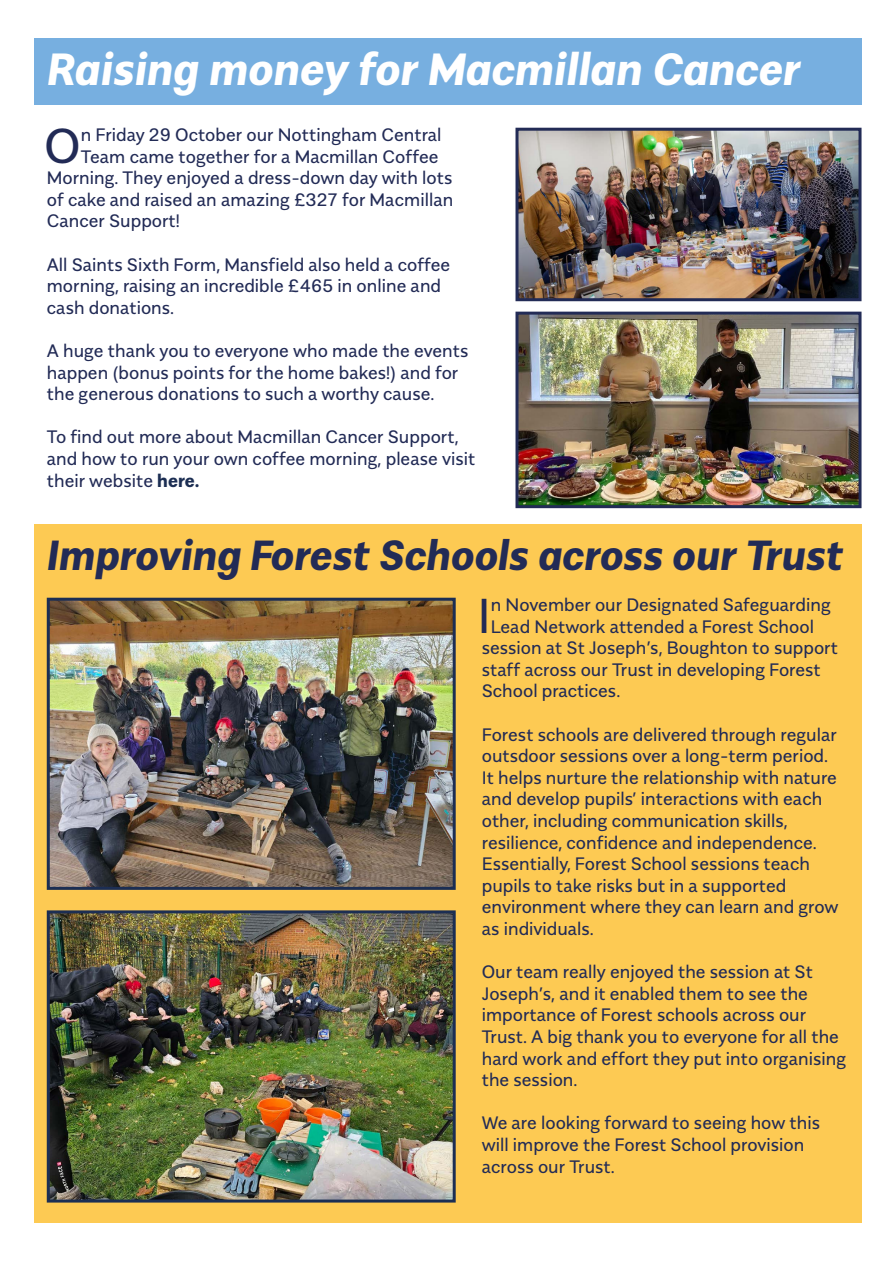
<style>
.page{position:relative;width:893px;height:1263px;background:#fff}
.page>*{position:absolute;margin:0;border:0;box-sizing:border-box;transform-origin:0 0}
.t1{font:48.9px "Alergia Normal";color:#222b56}
.t2{font:italic 700 45px "Alergia Normal";color:#fff}
.t3{font:italic 700 42px "Alergia Normal";color:#222b56}
.t4{font:18px/21.6px "Alergia Normal";color:#222b56}
.s1{font-weight:700;color:#1c2e53}
</style>
<div class="page">
<div style="left:34px;top:38px;width:827px;height:66px;background:#77afe0"></div>
<div style="left:34px;top:524px;width:827px;height:698px;background:#fdca53"></div>
<img style="left:519px;top:132px;width:338px;height:165px">
<div style="left:515px;top:128px;width:346px;height:173px;border:3px solid #222b56"></div>
<img style="left:519px;top:316px;width:338px;height:188px">
<div style="left:515px;top:312px;width:346px;height:196px;border:3px solid #222b56"></div>
<img style="left:51px;top:602px;width:401px;height:284px">
<div style="left:47px;top:598px;width:409px;height:292px;border:3px solid #1c2e53"></div>
<img style="left:51px;top:914px;width:401px;height:284px">
<div style="left:47px;top:910px;width:409px;height:292px;border:3px solid #1c2e53"></div>
<h2 class="t2" style="left:47px;top:33px;width:755px">Raising money for Macmillan Cancer</h2>
<h1 class="t1" style="left:44px;top:108px;width:38px">O</h1>
<p class="t4" style="left:81px;top:122px;width:362px">n Friday 29 October our Nottingham Central</p>
<p class="t4" style="left:81px;top:144px;width:359px">Team came together for a Macmillan Coffee</p>
<p class="t4" style="left:47px;top:166px;width:407px">Morning. They enjoyed a dress-down day with lots</p>
<p class="t4" style="left:47px;top:187px;width:408px">of cake and raised an amazing £327 for Macmillan</p>
<p class="t4" style="left:47px;top:209px;width:135px">Cancer Support!</p>
<p class="t4" style="left:47px;top:252px;width:405px">All Saints Sixth Form, Mansfield also held a coffee morning, raising an incredible £465 in online and cash donations.</p>
<p class="t4" style="left:47px;top:338px;width:423px">A huge thank you to everyone who made the events happen (bonus points for the home bakes!) and for the generous donations to such a worthy cause.</p>
<p class="t4" style="left:47px;top:425px;width:430px">To find out more about Macmillan Cancer Support, and how to run your own coffee morning, please visit their website <span class="s1">here.</span></p>
<h3 class="t3" style="left:47px;top:521px;width:798px">Improving Forest Schools across our Trust</h3>
<h1 class="t1" style="left:477px;top:578px;width:15px">I</h1>
<p class="t4" style="left:491px;top:592px;width:341px">n November our Designated Safeguarding</p>
<p class="t4" style="left:491px;top:614px;width:325px">Lead Network attended a Forest School</p>
<p class="t4" style="left:482px;top:636px;width:358px">session at St Joseph’s, Boughton to support</p>
<p class="t4" style="left:482px;top:657px;width:341px">staff across our Trust in developing Forest</p>
<p class="t4" style="left:482px;top:679px;width:140px">School practices.</p>
<p class="t4" style="left:482px;top:722px;width:358px">Forest schools are delivered through regular outsdoor sessions over a long-term period.<br>It helps nurture the relationship with nature and develop pupils’ interactions with each other, including communication skills, resilience, confidence and independence.<br>Essentially, Forest School sessions teach pupils to take risks but in a supported environment where they can learn and grow as individuals.</p>
<p class="t4" style="left:482px;top:960px;width:366px">Our team really enjoyed the session at St Joseph’s, and it enabled them to see the importance of Forest schools across our Trust. A big thank you to everyone for all the hard work and effort they put into organising the session.</p>
<p class="t4" style="left:482px;top:1111px;width:340px">We are looking forward to seeing how this will improve the Forest School provision across our Trust.</p>
</div>
